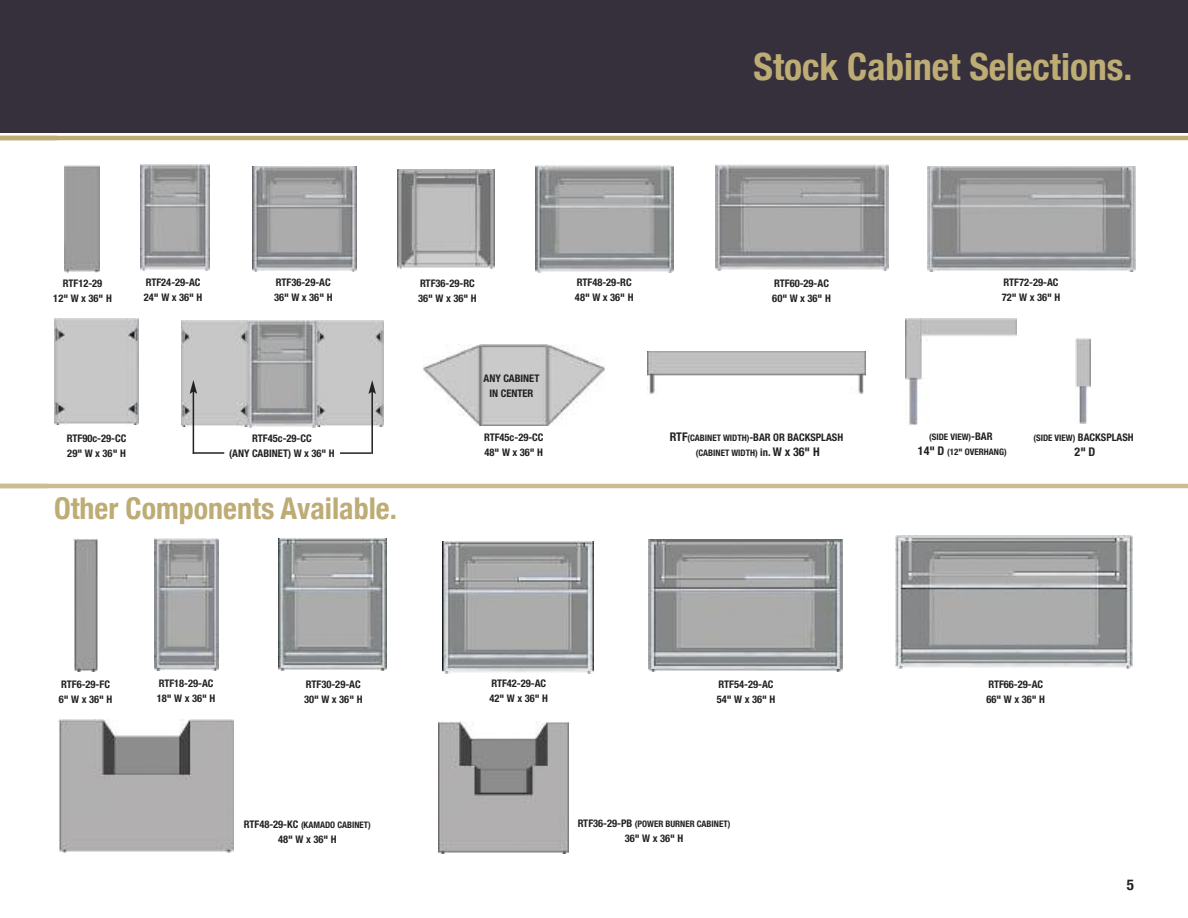
<style>
.page{position:relative;width:1188px;height:918px;background:#fff}
.page>*{position:absolute;margin:0;border:0;box-sizing:border-box;transform-origin:0 0}
.t1{font:700 condensed 37.5px "Helvetica Neue";color:#beac75}
.t2{font:700 condensed 30px "Helvetica Neue";color:#beac75}
.t3{font:700 condensed 15px "Helvetica Neue";color:#212120}
.t4{font:700 condensed 12px "Helvetica Neue";color:#212120}
.t5{font:700 condensed 10.5px/15px "Helvetica Neue";color:#212120}
.t6{font:700 condensed 9px/15px "Helvetica Neue";color:#212120;text-align:center}
.s1{font-size:10.5px}
.s2{font-size:12px}
.s3{font-size:9px}
</style>
<div class="page">
<div style="left:0;top:0;width:1188px;height:132px;background:#36303c"></div>
<div style="left:65px;top:166px;width:35px;height:106px;background:#9d9d9d"></div>
<img style="left:140px;top:165px;width:69px;height:106px">
<img style="left:253px;top:166px;width:103px;height:106px">
<img style="left:535px;top:166px;width:138px;height:106px">
<img style="left:715px;top:164px;width:173px;height:106px">
<img style="left:928px;top:167px;width:207px;height:105px">
<img style="left:55px;top:319px;width:83px;height:105px">
<img style="left:423px;top:344px;width:182px;height:82px">
<img style="left:647px;top:351px;width:219px;height:43px">
<img style="left:906px;top:318px;width:111px;height:108px">
<img style="left:1076px;top:338px;width:14px;height:85px">
<hr style="left:0;top:484px;width:1188px;height:4px;background:#cbbc91">
<img style="left:398px;top:169px;width:97px;height:99px">
<img style="left:249px;top:321px;width:134px;height:106px">
<img style="left:182px;top:321px;width:67px;height:106px">
<hr style="left:193px;top:452px;width:31px;height:2px;background:#212120">
<hr style="left:193px;top:391px;width:1px;height:63px;background:#212120">
<svg style="left:190px;top:380px;width:7px;height:14px"></svg>
<hr style="left:340px;top:452px;width:32px;height:2px;background:#212120">
<hr style="left:371px;top:391px;width:2px;height:63px;background:#212120">
<svg style="left:368px;top:380px;width:8px;height:14px"></svg>
<img style="left:73px;top:539px;width:25px;height:133px">
<img style="left:154px;top:538px;width:65px;height:132px">
<img style="left:278px;top:539px;width:108px;height:131px">
<img style="left:443px;top:542px;width:151px;height:131px">
<img style="left:648px;top:540px;width:194px;height:131px">
<img style="left:895px;top:536px;width:238px;height:132px">
<img style="left:59px;top:720px;width:174px;height:132px">
<img style="left:439px;top:721px;width:129px;height:133px">
<hr style="left:0;top:136px;width:1188px;height:4px;background:#beac75">
<h1 class="t1" style="left:754px;top:43px;width:380px">Stock Cabinet Selections.</h1>
<p class="t5" style="left:53px;top:277px;width:60px;text-align:center">RTF12-29<br>12" W x 36" H</p>
<p class="t5" style="left:144px;top:276px;width:60px">RTF24-29-AC<br>24" W x 36" H</p>
<p class="t5" style="left:274px;top:276px;width:60px">RTF36-29-AC<br>36" W x 36" H</p>
<p class="t5" style="left:418px;top:276px;width:60px">RTF36-29-RC<br>36" W x 36" H</p>
<p class="t5" style="left:575px;top:276px;width:60px">RTF48-29-RC<br>48" W x 36" H</p>
<p class="t5" style="left:1002px;top:276px;width:60px">RTF72-29-AC<br>72" W x 36" H</p>
<p class="t5" style="left:772px;top:277px;width:60px">RTF60-29-AC<br>60" W x 36" H</p>
<p class="t5" style="left:484px;top:372px;width:57px;text-align:center">ANY CABINET<br>IN CENTER</p>
<p class="t5" style="left:229px;top:431px;width:107px;text-align:center">RTF45c-29-CC<br>(ANY CABINET) W x 36" H</p>
<p class="t6" style="left:918px;top:430px;width:90px">(SIDE VIEW)<span class="s1">-BAR<br></span><span class="s2">14" D</span> (12" OVERHANG)</p>
<p class="t6" style="left:1033px;top:431px;width:102px">(SIDE VIEW) <span class="s1">BACKSPLASH</span></p>
<p class="t5" style="left:67px;top:431px;width:61px">RTF90c-29-CC<br>29" W x 36" H</p>
<p class="t5" style="left:484px;top:431px;width:61px">RTF45c-29-CC<br>48" W x 36" H</p>
<p class="t5" style="left:670px;top:431px;width:175px"><span class="s2">RTF</span><span class="s3">(CABINET WIDTH)</span>-BAR OR BACKSPLASH</p>
<p class="t4" style="left:1075px;top:448px;width:22px">2"D</p>
<p class="t6" style="left:696px;top:446px;width:125px">(CABINET WIDTH) <span class="s1">in.</span> <span class="s2">W x 36" H</span></p>
<h2 class="t2" style="left:54px;top:490px;width:345px">Other Components Available.</h2>
<p class="t5" style="left:490px;top:677px;width:60px">RTF42-29-AC<br>42" W x 36" H</p>
<p class="t5" style="left:59px;top:678px;width:55px">RTF6-29-FC<br>6"Wx36"H</p>
<p class="t5" style="left:157px;top:677px;width:60px">RTF18-29-AC<br>18" W x 36" H</p>
<p class="t5" style="left:304px;top:678px;width:60px">RTF30-29-AC<br>30" W x 36" H</p>
<p class="t5" style="left:717px;top:678px;width:60px">RTF54-29-AC<br>54" W x 36" H</p>
<p class="t5" style="left:987px;top:678px;width:60px">RTF66-29-AC<br>66" W x 36" H</p>
<p class="t6" style="left:244px;top:818px;width:129px"><span class="s1">RTF48-29-KC</span> (KAMADO CABINET)</p>
<p class="t5" style="left:278px;top:832px;width:60px">48" W x 36" H</p>
<p class="t6" style="left:578px;top:817px;width:154px"><span class="s1">RTF36-29-PB</span> (POWER BURNER CABINET)</p>
<p class="t5" style="left:625px;top:832px;width:60px">36" W x 36" H</p>
<h3 class="t3" style="left:1127px;top:876px;width:9px">5</h3>
</div>
